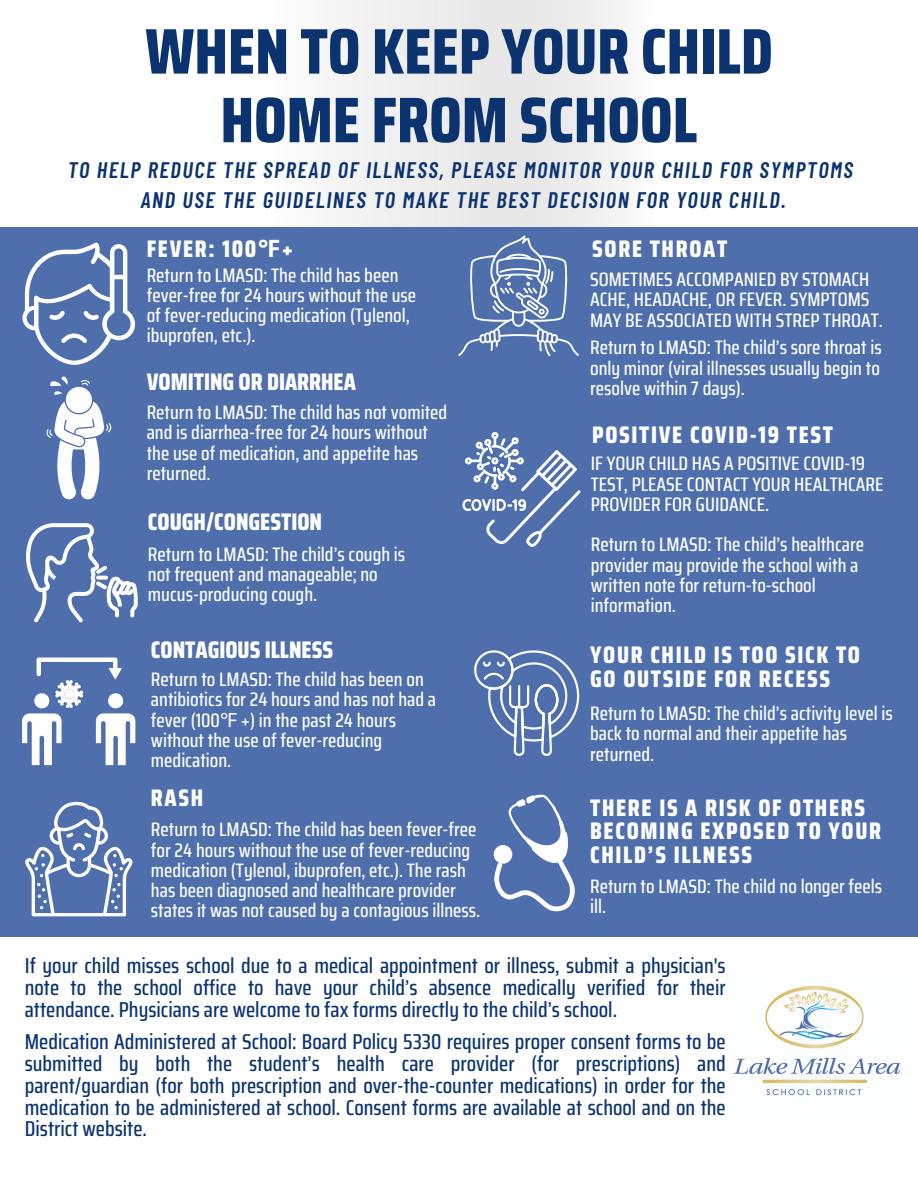
<style>
.page{position:relative;width:918px;height:1188px;background:#fff}
.page>*{position:absolute;margin:0;border:0;box-sizing:border-box;transform-origin:0 0}
.t1{font:800 64.5px "Saira Condensed";color:#0a3370}
.t2{font:800 24px/23.7px "Saira Condensed";letter-spacing:.07em;color:#fff}
.t3{font:800 24px "Saira Condensed";color:#fff}
.t4{font:italic 600 22.5px "Barlow Condensed";letter-spacing:.07em;color:#0a3370}
.t5{font:500 21.6px/21.8px "Saira Condensed";color:#0a3370;text-align:justify}
.t6{font:500 19.5px/20.2px "Saira Condensed";color:#fff}
.s1{font-family:"Noto Sans";font-weight:700}
.s2{font-family:"Noto Sans";font-weight:400}
</style>
<div class="page">
<div style="left:345px;top:0;width:273px;height:227px;background:#ececec"></div>
<div style="left:0;top:227px;width:918px;height:709px;background:#4f6fac"></div>
<svg style="left:494px;top:795px;width:81px;height:117px"></svg>
<svg style="left:22px;top:242px;width:113px;height:123px"></svg>
<svg style="left:46px;top:376px;width:65px;height:123px"></svg>
<svg style="left:26px;top:523px;width:111px;height:100px"></svg>
<svg style="left:22px;top:657px;width:113px;height:108px"></svg>
<svg style="left:462px;top:432px;width:119px;height:115px"></svg>
<svg style="left:458px;top:236px;width:121px;height:120px"></svg>
<svg style="left:25px;top:801px;width:108px;height:115px"></svg>
<svg style="left:474px;top:650px;width:105px;height:106px"></svg>
<img style="left:734px;top:985px;width:167px;height:111px">
<p class="t1" style="left:145px;top:0;width:630px">WHEN TO KEEP YOUR CHILD</p>
<p class="t1" style="left:221px;top:69px;width:478px">HOME FROM SCHOOL</p>
<p class="t4" style="left:68px;top:155px;width:786px">TO HELP REDUCE THE SPREAD OF ILLNESS, PLEASE MONITOR YOUR CHILD FOR SYMPTOMS</p>
<p class="t4" style="left:141px;top:186px;width:647px">AND USE THE GUIDELINES TO MAKE THE BEST DECISION FOR YOUR CHILD.</p>
<p class="t2" style="left:147px;top:237px;width:148px">FEVER: 100<span class="s1">℉</span>+</p>
<p class="t6" style="left:147px;top:265px;width:271px">Return to LMASD: The child has been fever-free for 24 hours without the use of fever-reducing medication (Tylenol, ibuprofen, etc.).</p>
<p class="t3" style="left:147px;top:362px;width:211px">VOMITING OR DIARRHEA</p>
<p class="t6" style="left:147px;top:402px;width:302px">Return to LMASD: The child has not vomited and is diarrhea-free for 24 hours without the use of medication, and appetite has returned.</p>
<p class="t3" style="left:148px;top:503px;width:176px">COUGH/CONGESTION</p>
<p class="t6" style="left:148px;top:544px;width:259px">Return to LMASD: The child’s cough is not frequent and manageable; no mucus-producing cough.</p>
<p class="t3" style="left:151px;top:631px;width:184px">CONTAGIOUS ILLNESS</p>
<p class="t6" style="left:151px;top:669px;width:287px">Return to LMASD: The child has been on antibiotics for 24 hours and has not had a fever (100<span class="s2">℉</span> +) in the past 24 hours without the use of fever-reducing medication.</p>
<p class="t2" style="left:151px;top:786px;width:54px">RASH</p>
<p class="t6" style="left:151px;top:819px;width:331px">Return to LMASD: The child has been fever-free for 24 hours without the use of fever-reducing medication (Tylenol, ibuprofen, etc.). The rash has been diagnosed and healthcare provider states it was not caused by a contagious illness.</p>
<p class="t2" style="left:592px;top:237px;width:137px">SORE THROAT</p>
<p class="t6" style="left:590px;top:269px;width:294px">SOMETIMES ACCOMPANIED BY STOMACH<br>ACHE, HEADACHE, OR FEVER. SYMPTOMS<br>MAY BE ASSOCIATED WITH STREP THROAT.</p>
<p class="t6" style="left:590px;top:337px;width:293px;text-align:justify">Return to LMASD: The child’s sore throat is only minor (viral illnesses usually begin to resolve within 7 days).</p>
<p class="t2" style="left:592px;top:422px;width:242px">POSITIVE COVID-19 TEST</p>
<p class="t6" style="left:591px;top:453px;width:294px">IF YOUR CHILD HAS A POSITIVE COVID-19<br>TEST, PLEASE CONTACT YOUR HEALTHCARE<br>PROVIDER FOR GUIDANCE.</p>
<p class="t6" style="left:591px;top:534px;width:275px">Return to LMASD: The child’s healthcare provider may provide the school with a written note for return-to-school information.</p>
<p class="t2" style="left:590px;top:643px;width:271px">YOUR CHILD IS TOO SICK TO<br>GO OUTSIDE FOR RECESS</p>
<p class="t6" style="left:590px;top:703px;width:304px">Return to LMASD: The child’s activity level is back to normal and their appetite has returned.</p>
<p class="t2" style="left:590px;top:796px;width:293px">THERE IS A RISK OF OTHERS<br>BECOMING EXPOSED TO YOUR<br>CHILD’S ILLNESS</p>
<p class="t6" style="left:590px;top:876px;width:293px">Return to LMASD: The child no longer feels ill.</p>
<p class="t5" style="left:25px;top:955px;width:702px">If your child misses school due to a medical appointment or illness, submit a physician's note to the school office to have your child’s absence medically verified for their attendance. Physicians are welcome to fax forms directly to the child’s school.</p>
<p class="t5" style="left:25px;top:1031px;width:702px">Medication Administered at School: Board Policy 5330 requires proper consent forms to be submitted by both the student’s health care provider (for prescriptions) and parent/guardian (for both prescription and over-the-counter medications) in order for the medication to be administered at school. Consent forms are available at school and on the District website.</p>
</div>
